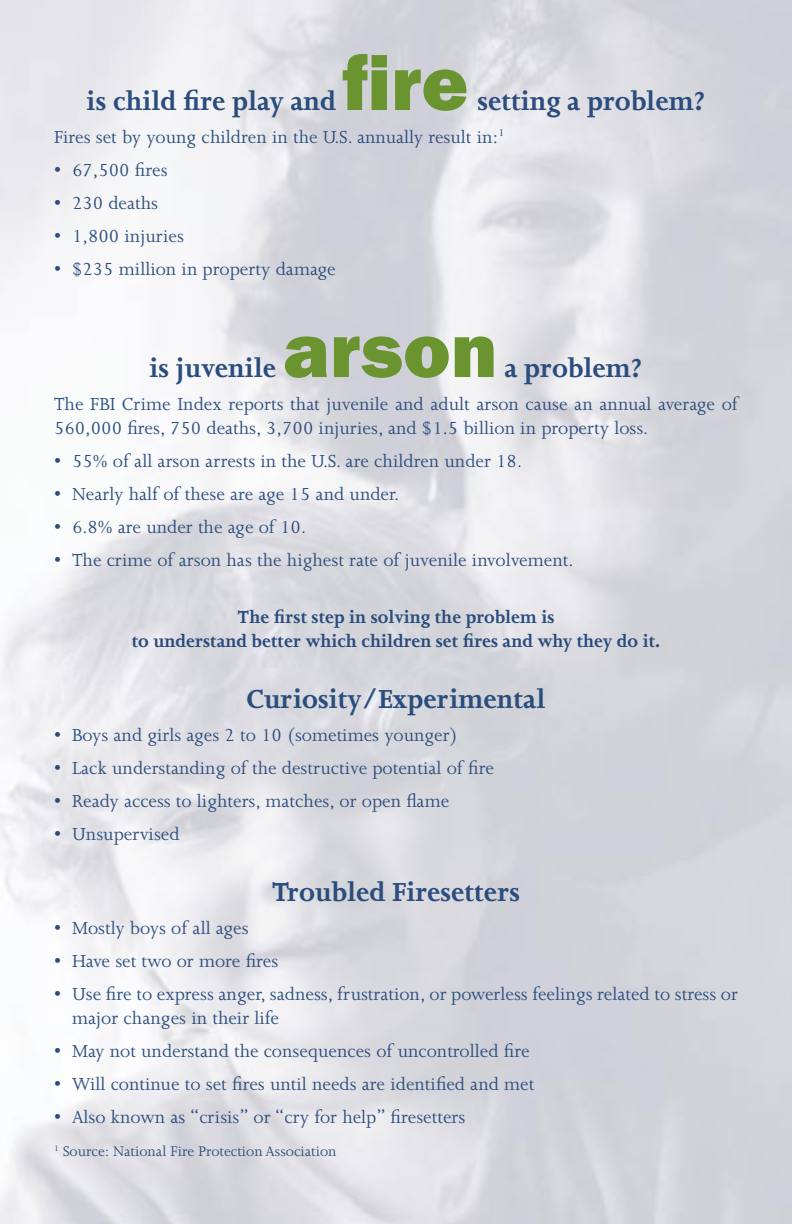
<style>
.page{position:relative;width:792px;height:1224px;background:#fff}
.page>*{position:absolute;margin:0;border:0;box-sizing:border-box;transform-origin:0 0}
.body_text{font:800 80px "Franklin Gothic";color:#6a9430}
.body_text-2{font:700 30px "Joanna MT Std";color:#2a4d7d}
.Headers{font:700 30px "Joanna MT Std";color:#2a4d7d}
.body_text-3{font:20px/24px "Joanna MT Std";color:#2a4d7d}
.body_text-4{font:700 20px/24px "Joanna MT Std";color:#2a4d7d;text-align:center}
.body_text-5{font:16px "Joanna MT Std";color:#2a4d7d}
</style>
<div class="page">
<p class="body_text" style="left:341px;top:31px;width:129px">fire</p>
<p class="body_text-2" style="left:87px;top:85px;width:251px">is child fire play and</p>
<p class="body_text-2" style="left:477px;top:85px;width:229px">setting a problem?</p>
<p class="body_text-3" style="left:54px;top:125px;width:452px">Fires set by young children in the U.S. annually result in:<sup>1</sup></p>
<p class="body_text-3" style="left:54px;top:158px;width:115px">• 67,500 fires</p>
<p class="body_text-3" style="left:54px;top:191px;width:106px">• 230 deaths</p>
<p class="body_text-3" style="left:54px;top:224px;width:131px">• 1,800 injuries</p>
<p class="body_text-3" style="left:54px;top:257px;width:283px">• $235 million in property damage</p>
<p class="body_text" style="left:283px;top:298px;width:216px">arson</p>
<p class="body_text-2" style="left:504px;top:352px;width:140px">a problem?</p>
<p class="body_text-3" style="left:54px;top:392px;width:685px">The FBI Crime Index reports that juvenile and adult arson cause an annual average of<br>560,000 fires, 750 deaths, 3,700 injuries, and $1.5 billion in property loss.</p>
<p class="body_text-3" style="left:54px;top:449px;width:470px">• 55% of all arson arrests in the U.S. are children under 18.</p>
<p class="body_text-3" style="left:54px;top:482px;width:347px">• Nearly half of these are age 15 and under.</p>
<p class="body_text-3" style="left:54px;top:515px;width:254px">• 6.8% are under the age of 10.</p>
<p class="body_text-3" style="left:54px;top:548px;width:521px">• The crime of arson has the highest rate of juvenile involvement.</p>
<p class="body_text-4" style="left:132px;top:605px;width:530px">The first step in solving the problem is<br>to understand better which children set fires and why they do it.</p>
<p class="Headers" style="left:247px;top:683px;width:300px">Curiosity/Experimental</p>
<p class="body_text-3" style="left:54px;top:723px;width:405px">• Boys and girls ages 2 to 10 (sometimes younger)</p>
<p class="body_text-3" style="left:54px;top:756px;width:442px">• Lack understanding of the destructive potential of fire</p>
<p class="body_text-3" style="left:54px;top:789px;width:397px">• Ready access to lighters, matches, or open flame</p>
<p class="body_text-3" style="left:54px;top:822px;width:127px">• Unsupervised</p>
<p class="Headers" style="left:272px;top:876px;width:250px">Troubled Firesetters</p>
<p class="body_text-3" style="left:54px;top:916px;width:196px">• Mostly boys of all ages</p>
<p class="body_text-3" style="left:54px;top:949px;width:226px">• Have set two or more fires</p>
<p class="body_text-3" style="left:72px;top:982px;width:667px;text-indent:-18px">• Use fire to express anger, sadness, frustration, or powerless feelings related to stress or major changes in their life</p>
<p class="body_text-3" style="left:54px;top:1039px;width:477px">• May not understand the consequences of uncontrolled fire</p>
<p class="body_text-3" style="left:54px;top:1072px;width:482px">• Will continue to set fires until needs are identified and met</p>
<p class="body_text-3" style="left:54px;top:1105px;width:413px">• Also known as “crisis” or “cry for help” firesetters</p>
<p class="body_text-5" style="left:54px;top:1143px;width:284px"><sup>1</sup> Source: National Fire Protection Association</p>
<p class="body_text-2" style="left:150px;top:352px;width:128px">is juvenile</p>
</div>
